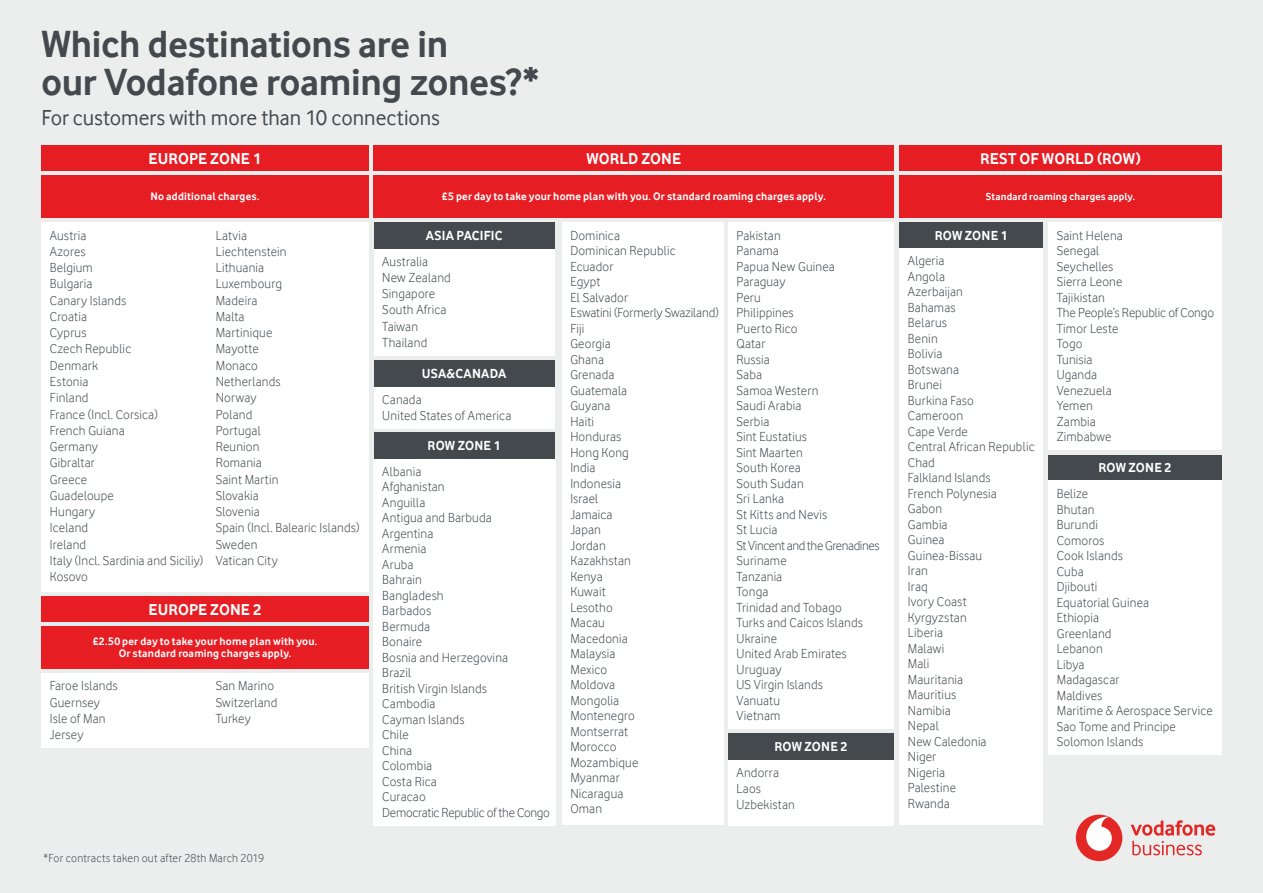
<style>
.page{position:relative;width:1263px;height:893px;background:#eceded}
.page>*{position:absolute;margin:0;border:0;box-sizing:border-box;transform-origin:0 0}
.t1{font:700 39px/37.5px "Vodafone Rg";letter-spacing:-.005em;color:#43494d}
.t2{font:22.35px "Vodafone Rg";color:#43494d}
.t3{font:700 16.2px "Vodafone Rg";letter-spacing:.005em;color:#fff}
.t4{font:13.5px/15.5px "Vodafone Lt";letter-spacing:.015em;color:#43494d}
.t5{font:700 13.5px "Vodafone Rg";letter-spacing:.015em;color:#fff}
.t6{font:12px "Vodafone Lt";letter-spacing:.02em;color:#43494d}
.t7{font:700 11.25px/12px "Vodafone Rg";letter-spacing:.015em;color:#fff;text-align:center}
.t8{font:700 10.5px "Vodafone Rg";letter-spacing:.02em;color:#fff}
</style>
<div class="page">
<div style="left:41px;top:146px;width:328px;height:25px;background:#e61e24"></div>
<div style="left:41px;top:175px;width:328px;height:43px;background:#e61e24"></div>
<div style="left:899px;top:146px;width:322px;height:25px;background:#e61e24"></div>
<div style="left:899px;top:175px;width:322px;height:43px;background:#e61e24"></div>
<div style="left:41px;top:222px;width:170px;height:370px;background:#fff"></div>
<div style="left:899px;top:248px;width:144px;height:577px;background:#fff"></div>
<div style="left:899px;top:222px;width:144px;height:26px;background:#43494d"></div>
<div style="left:207px;top:222px;width:162px;height:370px;background:#fff"></div>
<div style="left:41px;top:596px;width:328px;height:26px;background:#e61e24"></div>
<div style="left:41px;top:626px;width:328px;height:43px;background:#e61e24"></div>
<div style="left:41px;top:673px;width:170px;height:75px;background:#fff"></div>
<div style="left:374px;top:248px;width:180px;height:107px;background:#fff"></div>
<div style="left:374px;top:386px;width:180px;height:42px;background:#fff"></div>
<div style="left:728px;top:759px;width:166px;height:66px;background:#fff"></div>
<div style="left:374px;top:458px;width:182px;height:367px;background:#fff"></div>
<div style="left:374px;top:222px;width:180px;height:27px;background:#43494d"></div>
<div style="left:374px;top:360px;width:180px;height:27px;background:#43494d"></div>
<div style="left:728px;top:733px;width:166px;height:27px;background:#43494d"></div>
<div style="left:374px;top:432px;width:180px;height:27px;background:#43494d"></div>
<div style="left:374px;top:146px;width:520px;height:25px;background:#e61e24"></div>
<div style="left:374px;top:175px;width:520px;height:43px;background:#e61e24"></div>
<div style="left:1048px;top:455px;width:173px;height:25px;background:#43494d"></div>
<div style="left:1048px;top:480px;width:173px;height:275px;background:#fff"></div>
<div style="left:207px;top:673px;width:162px;height:75px;background:#fff"></div>
<div style="left:1076px;top:815px;width:46px;height:46px;background:#e22725;border-radius:50%"></div>
<svg style="left:1086px;top:817px;width:26px;height:34px"></svg>
<svg style="left:1131px;top:820px;width:84px;height:35px"></svg>
<div style="left:562px;top:222px;width:161px;height:603px;background:#fff"></div>
<div style="left:1048px;top:222px;width:173px;height:228px;background:#fff"></div>
<div style="left:728px;top:222px;width:166px;height:507px;background:#fff"></div>
<h1 class="t1" style="left:41px;top:25px;width:499px">Which destinations are in<br>our Vodafone roaming zones?*</h1>
<h2 class="t2" style="left:41px;top:105px;width:400px">For customers with more than 10 connections</h2>
<p class="t3" style="left:149px;top:149px;width:114px">EUROPE ZONE 1</p>
<p class="t7" style="left:151px;top:191px;width:110px">No additional charges.</p>
<p class="t3" style="left:586px;top:149px;width:96px">WORLD ZONE</p>
<p class="t7" style="left:442px;top:191px;width:385px">£5 per day to take your home plan with you. Or standard roaming charges apply.</p>
<p class="t3" style="left:980px;top:149px;width:162px">REST OF WORLD (ROW)</p>
<p class="t8" style="left:986px;top:191px;width:151px">Standard roaming charges apply.</p>
<p class="t4" style="left:216px;top:227px;width:33px">Latvia</p>
<p class="t5" style="left:935px;top:227px;width:75px">ROW ZONE 1</p>
<p class="t4" style="left:216px;top:243px;width:145px;line-height:16.2px">Liechtenstein<br>Lithuania<br>Luxembourg<br>Madeira<br>Malta<br>Martinique<br>Mayotte<br>Monaco<br>Netherlands<br>Norway<br>Poland<br>Portugal<br>Reunion<br>Romania<br>Saint Martin<br>Slovakia<br>Slovenia<br>Spain (Incl. Balearic Islands)<br>Sweden<br>Vatican City</p>
<p class="t3" style="left:149px;top:600px;width:114px">EUROPE ZONE 2</p>
<p class="t7" style="left:93px;top:635px;width:226px">£2.50 per day to take your home plan with you.<br>Or standard roaming charges apply.</p>
<p class="t4" style="left:50px;top:678px;width:69px;line-height:16.2px">Faroe Islands<br>Guernsey<br>Isle of Man<br>Jersey</p>
<p class="t4" style="left:50px;top:227px;width:155px;line-height:16.2px">Austria<br>Azores<br>Belgium<br>Bulgaria<br>Canary Islands<br>Croatia<br>Cyprus<br>Czech Republic<br>Denmark<br>Estonia<br>Finland<br>France (Incl. Corsica)<br>French Guiana<br>Germany<br>Gibraltar<br>Greece<br>Guadeloupe<br>Hungary<br>Iceland<br>Ireland<br>Italy (Incl. Sardinia and Siciliy)<br>Kosovo</p>
<p class="t5" style="left:426px;top:228px;width:78px">ASIA PACIFIC</p>
<p class="t4" style="left:570px;top:228px;width:150px">Dominica<br>Dominican Republic<br>Ecuador<br>Egypt<br>El Salvador<br>Eswatini (Formerly Swaziland)<br>Fiji<br>Georgia<br>Ghana<br>Grenada<br>Guatemala<br>Guyana<br>Haiti<br>Honduras<br>Hong Kong<br>India<br>Indonesia<br>Israel<br>Jamaica<br>Japan<br>Jordan<br>Kazakhstan<br>Kenya<br>Kuwait<br>Lesotho<br>Macau<br>Macedonia<br>Malaysia<br>Mexico<br>Moldova<br>Mongolia<br>Montenegro<br>Montserrat<br>Morocco<br>Mozambique<br>Myanmar<br>Nicaragua<br>Oman</p>
<p class="t4" style="left:1057px;top:228px;width:159px">Saint Helena<br>Senegal<br>Seychelles<br>Sierra Leone<br>Tajikistan<br>The People’s Republic of Congo<br>Timor Leste<br>Togo<br>Tunisia<br>Uganda<br>Venezuela<br>Yemen<br>Zambia<br>Zimbabwe</p>
<p class="t4" style="left:736px;top:228px;width:144px">Pakistan<br>Panama<br>Papua New Guinea<br>Paraguay<br>Peru<br>Philippines<br>Puerto Rico<br>Qatar<br>Russia<br>Saba<br>Samoa Western<br>Saudi Arabia<br>Serbia<br>Sint Eustatius<br>Sint Maarten<br>South Korea<br>South Sudan<br>Sri Lanka<br>St Kitts and Nevis<br>St Lucia<br>St Vincent and the Grenadines<br>Suriname<br>Tanzania<br>Tonga<br>Trinidad and Tobago<br>Turks and Caicos Islands<br>Ukraine<br>United Arab Emirates<br>Uruguay<br>US Virgin Islands<br>Vanuatu<br>Vietnam</p>
<p class="t4" style="left:908px;top:253px;width:128px">Algeria<br>Angola<br>Azerbaijan<br>Bahamas<br>Belarus<br>Benin<br>Bolivia<br>Botswana<br>Brunei<br>Burkina Faso<br>Cameroon<br>Cape Verde<br>Central African Republic<br>Chad<br>Falkland Islands<br>French Polynesia<br>Gabon<br>Gambia<br>Guinea<br>Guinea-Bissau<br>Iran<br>Iraq<br>Ivory Coast<br>Kyrgyzstan<br>Liberia<br>Malawi<br>Mali<br>Mauritania<br>Mauritius<br>Namibia<br>Nepal<br>New Caledonia<br>Niger<br>Nigeria<br>Palestine<br>Rwanda</p>
<p class="t4" style="left:382px;top:253px;width:70px;line-height:16.2px">Australia<br>New Zealand<br>Singapore<br>South Africa<br>Taiwan<br>Thailand</p>
<p class="t5" style="left:422px;top:366px;width:86px">USA&amp;CANADA</p>
<p class="t4" style="left:382px;top:391px;width:130px;line-height:16.2px">Canada<br>United States of America</p>
<p class="t5" style="left:428px;top:438px;width:75px">ROW ZONE 1</p>
<p class="t5" style="left:1098px;top:460px;width:75px">ROW ZONE 2</p>
<p class="t4" style="left:1057px;top:486px;width:157px">Belize<br>Bhutan<br>Burundi<br>Comoros<br>Cook Islands<br>Cuba<br>Djibouti<br>Equatorial Guinea<br>Ethiopia<br>Greenland<br>Lebanon<br>Libya<br>Madagascar<br>Maldives<br>Maritime &amp; Aerospace Service<br>Sao Tome and Principe<br>Solomon Islands</p>
<p class="t4" style="left:382px;top:463px;width:169px">Albania<br>Afghanistan<br>Anguilla<br>Antigua and Barbuda<br>Argentina<br>Armenia<br>Aruba<br>Bahrain<br>Bangladesh<br>Barbados<br>Bermuda<br>Bonaire<br>Bosnia and Herzegovina<br>Brazil<br>British Virgin Islands<br>Cambodia<br>Cayman Islands<br>Chile<br>China<br>Colombia<br>Costa Rica<br>Curacao<br>Democratic Republic of the Congo</p>
<p class="t4" style="left:216px;top:678px;width:63px;line-height:16.2px">San Marino<br>Switzerland<br>Turkey</p>
<p class="t5" style="left:774px;top:739px;width:75px">ROW ZONE 2</p>
<p class="t4" style="left:736px;top:764px;width:60px;line-height:16.2px">Andorra<br>Laos<br>Uzbekistan</p>
<p class="t6" style="left:44px;top:851px;width:222px">*For contracts taken out after 28th March 2019</p>
</div>
